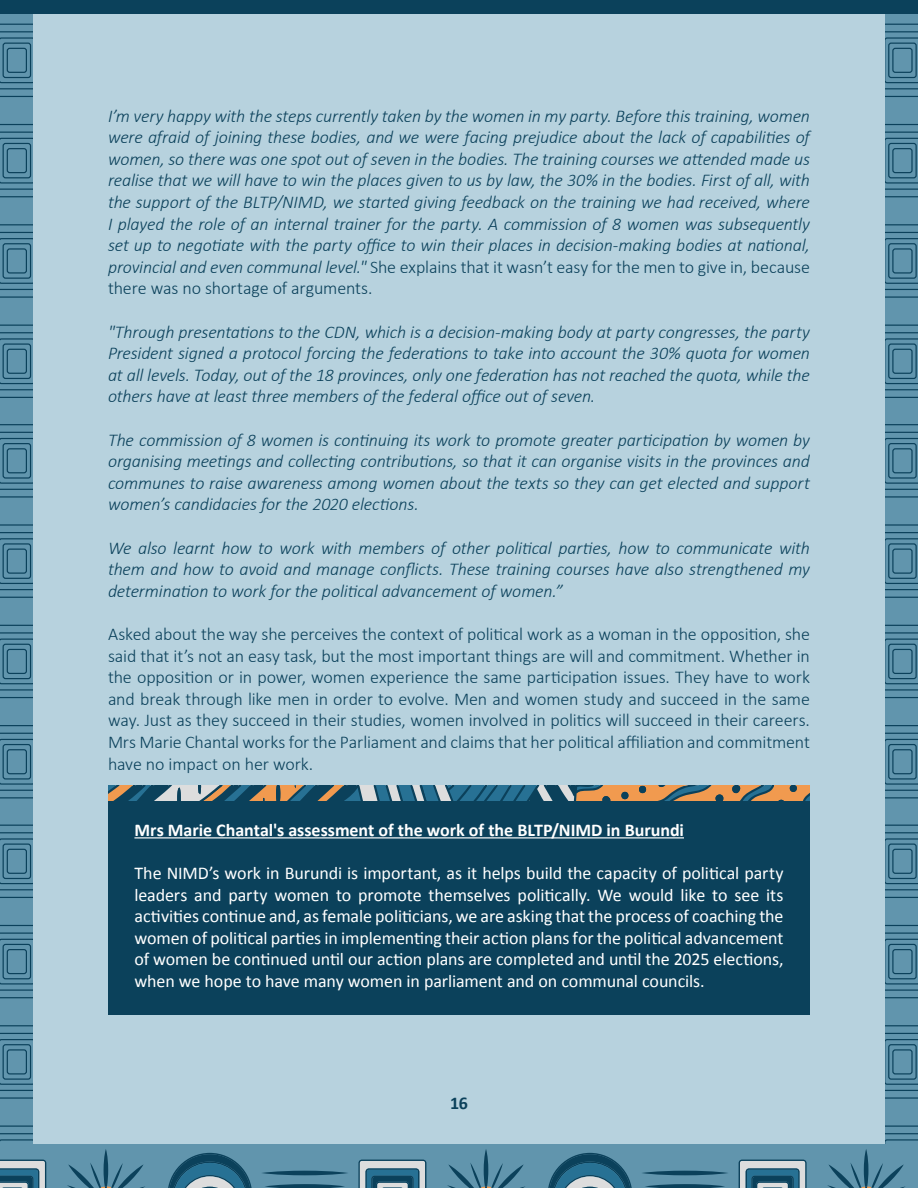
<style>
.page{position:relative;width:918px;height:1188px;background:#fff}
.page>*{position:absolute;margin:0;border:0;box-sizing:border-box;transform-origin:0 0}
.t1{font:italic 300 18px/21.6px "Calibri";letter-spacing:-.01em;color:#0b415b;text-align:justify}
.t2{font:300 18px/21.6px "Calibri";letter-spacing:-.01em;color:#0b415b;text-align:justify}
.t3{font:18px/21.6px "Calibri";letter-spacing:-.01em;color:#fff;text-align:justify}
.t4{font:700 18px "Calibri";color:#fff}
.t5{font:700 18px "Calibri";color:#0b415b}
.s1{font-style:normal}
</style>
<div class="page">
<div style="left:0;top:0;width:918px;height:14px;background:#0b415b"></div>
<div style="left:0;top:14px;width:918px;height:1174px;background:#b7d2de"></div>
<div style="left:0;top:14px;width:32px;height:1174px;background:#6195ad"></div>
<svg style="left:0;top:24px;width:32px;height:73px"></svg>
<div style="left:3px;top:43px;width:28px;height:35px;border:1px solid #0b415b;border-radius:2px"></div>
<div style="left:7px;top:48px;width:20px;height:25px;border:1px solid #0b415b;border-radius:2px"></div>
<svg style="left:0;top:124px;width:32px;height:73px"></svg>
<div style="left:3px;top:143px;width:28px;height:35px;border:1px solid #0b415b;border-radius:2px"></div>
<div style="left:7px;top:148px;width:20px;height:25px;border:1px solid #0b415b;border-radius:2px"></div>
<svg style="left:0;top:224px;width:32px;height:74px"></svg>
<div style="left:3px;top:243px;width:28px;height:36px;border:1px solid #0b415b;border-radius:2px"></div>
<div style="left:7px;top:248px;width:20px;height:26px;border:1px solid #0b415b;border-radius:2px"></div>
<svg style="left:0;top:325px;width:32px;height:73px"></svg>
<div style="left:3px;top:343px;width:28px;height:36px;border:1px solid #0b415b;border-radius:2px"></div>
<div style="left:7px;top:349px;width:20px;height:25px;border:1px solid #0b415b;border-radius:2px"></div>
<svg style="left:0;top:424px;width:32px;height:74px"></svg>
<div style="left:3px;top:443px;width:28px;height:36px;border:1px solid #0b415b;border-radius:2px"></div>
<div style="left:7px;top:448px;width:20px;height:25px;border:1px solid #0b415b;border-radius:2px"></div>
<svg style="left:0;top:524px;width:32px;height:74px"></svg>
<div style="left:3px;top:543px;width:28px;height:36px;border:1px solid #0b415b;border-radius:2px"></div>
<div style="left:7px;top:549px;width:20px;height:25px;border:1px solid #0b415b;border-radius:2px"></div>
<svg style="left:0;top:625px;width:32px;height:73px"></svg>
<div style="left:3px;top:644px;width:28px;height:35px;border:1px solid #0b415b;border-radius:2px"></div>
<div style="left:7px;top:649px;width:20px;height:25px;border:1px solid #0b415b;border-radius:2px"></div>
<svg style="left:0;top:725px;width:32px;height:73px"></svg>
<div style="left:3px;top:744px;width:28px;height:36px;border:1px solid #0b415b;border-radius:2px"></div>
<div style="left:7px;top:749px;width:20px;height:25px;border:1px solid #0b415b;border-radius:2px"></div>
<svg style="left:0;top:825px;width:32px;height:73px"></svg>
<div style="left:3px;top:844px;width:28px;height:35px;border:1px solid #0b415b;border-radius:2px"></div>
<div style="left:7px;top:849px;width:20px;height:25px;border:1px solid #0b415b;border-radius:2px"></div>
<svg style="left:0;top:925px;width:32px;height:73px"></svg>
<div style="left:3px;top:944px;width:28px;height:35px;border:1px solid #0b415b;border-radius:2px"></div>
<div style="left:7px;top:949px;width:20px;height:25px;border:1px solid #0b415b;border-radius:2px"></div>
<svg style="left:0;top:1025px;width:32px;height:74px"></svg>
<div style="left:3px;top:1044px;width:28px;height:36px;border:1px solid #0b415b;border-radius:2px"></div>
<div style="left:7px;top:1049px;width:20px;height:26px;border:1px solid #0b415b;border-radius:2px"></div>
<div style="left:886px;top:14px;width:32px;height:1174px;background:#6195ad"></div>
<svg style="left:886px;top:24px;width:32px;height:73px"></svg>
<div style="left:888px;top:43px;width:29px;height:35px;border:1px solid #0b415b;border-radius:2px"></div>
<div style="left:892px;top:48px;width:21px;height:25px;border:1px solid #0b415b;border-radius:2px"></div>
<svg style="left:886px;top:124px;width:32px;height:73px"></svg>
<div style="left:888px;top:143px;width:29px;height:35px;border:1px solid #0b415b;border-radius:2px"></div>
<div style="left:892px;top:148px;width:21px;height:25px;border:1px solid #0b415b;border-radius:2px"></div>
<svg style="left:886px;top:224px;width:32px;height:74px"></svg>
<div style="left:888px;top:243px;width:29px;height:36px;border:1px solid #0b415b;border-radius:2px"></div>
<div style="left:892px;top:248px;width:21px;height:26px;border:1px solid #0b415b;border-radius:2px"></div>
<svg style="left:886px;top:325px;width:32px;height:73px"></svg>
<div style="left:888px;top:343px;width:29px;height:36px;border:1px solid #0b415b;border-radius:2px"></div>
<div style="left:892px;top:349px;width:21px;height:25px;border:1px solid #0b415b;border-radius:2px"></div>
<svg style="left:886px;top:424px;width:32px;height:74px"></svg>
<div style="left:888px;top:443px;width:29px;height:36px;border:1px solid #0b415b;border-radius:2px"></div>
<div style="left:892px;top:448px;width:21px;height:25px;border:1px solid #0b415b;border-radius:2px"></div>
<svg style="left:886px;top:524px;width:32px;height:74px"></svg>
<div style="left:888px;top:543px;width:29px;height:36px;border:1px solid #0b415b;border-radius:2px"></div>
<div style="left:892px;top:549px;width:21px;height:25px;border:1px solid #0b415b;border-radius:2px"></div>
<svg style="left:886px;top:625px;width:32px;height:73px"></svg>
<div style="left:888px;top:644px;width:29px;height:35px;border:1px solid #0b415b;border-radius:2px"></div>
<div style="left:892px;top:649px;width:21px;height:25px;border:1px solid #0b415b;border-radius:2px"></div>
<svg style="left:886px;top:725px;width:32px;height:73px"></svg>
<div style="left:888px;top:744px;width:29px;height:36px;border:1px solid #0b415b;border-radius:2px"></div>
<div style="left:892px;top:749px;width:21px;height:25px;border:1px solid #0b415b;border-radius:2px"></div>
<svg style="left:886px;top:825px;width:32px;height:73px"></svg>
<div style="left:888px;top:844px;width:29px;height:35px;border:1px solid #0b415b;border-radius:2px"></div>
<div style="left:892px;top:849px;width:21px;height:25px;border:1px solid #0b415b;border-radius:2px"></div>
<svg style="left:886px;top:925px;width:32px;height:73px"></svg>
<div style="left:888px;top:944px;width:29px;height:35px;border:1px solid #0b415b;border-radius:2px"></div>
<div style="left:892px;top:949px;width:21px;height:25px;border:1px solid #0b415b;border-radius:2px"></div>
<svg style="left:886px;top:1025px;width:32px;height:74px"></svg>
<div style="left:888px;top:1044px;width:29px;height:36px;border:1px solid #0b415b;border-radius:2px"></div>
<div style="left:892px;top:1049px;width:21px;height:26px;border:1px solid #0b415b;border-radius:2px"></div>
<div style="left:0;top:1144px;width:918px;height:44px;background:#6195ad"></div>
<svg style="left:739px;top:1160px;width:68px;height:28px;background:#6f92a2"></svg>
<svg style="left:641px;top:1171px;width:88px;height:4px"></svg>
<svg style="left:645px;top:1184px;width:80px;height:4px"></svg>
<svg style="left:548px;top:1153px;width:84px;height:35px"></svg>
<svg style="left:447px;top:1149px;width:78px;height:39px"></svg>
<svg style="left:358px;top:1160px;width:68px;height:28px;background:#6f92a2"></svg>
<svg style="left:261px;top:1171px;width:88px;height:4px"></svg>
<svg style="left:265px;top:1184px;width:80px;height:4px"></svg>
<svg style="left:168px;top:1153px;width:84px;height:35px"></svg>
<svg style="left:67px;top:1149px;width:78px;height:39px"></svg>
<svg style="left:0;top:1126px;width:46px;height:62px"></svg>
<div style="left:108px;top:786px;width:702px;height:229px;background:#0b415b"></div>
<svg style="left:108px;top:786px;width:702px;height:15px"></svg>
<hr style="left:134px;top:837px;width:550px;height:1px;background:#fff">
<svg style="left:827px;top:1126px;width:91px;height:62px"></svg>
<p class="t1" style="left:108px;top:105px;width:704px">I’m very happy with the steps currently taken by the women in my party. Before this training, women were afraid of joining these bodies, and we were facing prejudice about the lack of capabilities of women, so there was one spot out of seven in the bodies. The training courses we attended made us realise that we will have to win the places given to us by law, the 30% in the bodies. First of all, with the support of the BLTP/NIMD, we started giving feedback on the training we had received, where I played the role of an internal trainer for the party. A commission of 8 women was subsequently set up to negotiate with the party office to win their places in decision-making bodies at national, provincial and even communal level." <span class="s1">She explains that it wasn’t easy for the men to give in, because there was no shortage of arguments.</span></p>
<p class="t1" style="left:108px;top:321px;width:704px">"Through presentations to the CDN, which is a decision-making body at party congresses, the party President signed a protocol forcing the federations to take into account the 30% quota for women at all levels. Today, out of the 18 provinces, only one federation has not reached the quota, while the others have at least three members of the federal office out of seven.</p>
<p class="t1" style="left:108px;top:429px;width:704px">The commission of 8 women is continuing its work to promote greater participation by women by organising meetings and collecting contributions, so that it can organise visits in the provinces and communes to raise awareness among women about the texts so they can get elected and support women’s candidacies for the 2020 elections.</p>
<p class="t1" style="left:108px;top:537px;width:704px">We also learnt how to work with members of other political parties, how to communicate with them and how to avoid and manage conflicts. These training courses have also strengthened my determination to work for the political advancement of women.”</p>
<p class="t2" style="left:108px;top:623px;width:704px">Asked about the way she perceives the context of political work as a woman in the opposition, she said that it’s not an easy task, but the most important things are will and commitment. Whether in the opposition or in power, women experience the same participation issues. They have to work and break through like men in order to evolve. Men and women study and succeed in the same way. Just as they succeed in their studies, women involved in politics will succeed in their careers.<br>Mrs Marie Chantal works for the Parliament and claims that her political affiliation and commitment have no impact on her work.</p>
<p class="t4" style="left:134px;top:817px;width:551px">Mrs Marie Chantal's assessment of the work of the BLTP/NIMD in Burundi</p>
<p class="t3" style="left:134px;top:862px;width:651px">The NIMD’s work in Burundi is important, as it helps build the capacity of political party leaders and party women to promote themselves politically. We would like to see its activities continue and, as female politicians, we are asking that the process of coaching the women of political parties in implementing their action plans for the political advancement of women be continued until our action plans are completed and until the 2025 elections, when we hope to have many women in parliament and on communal councils.</p>
<p class="t5" style="left:450px;top:1090px;width:19px">16</p>
</div>
